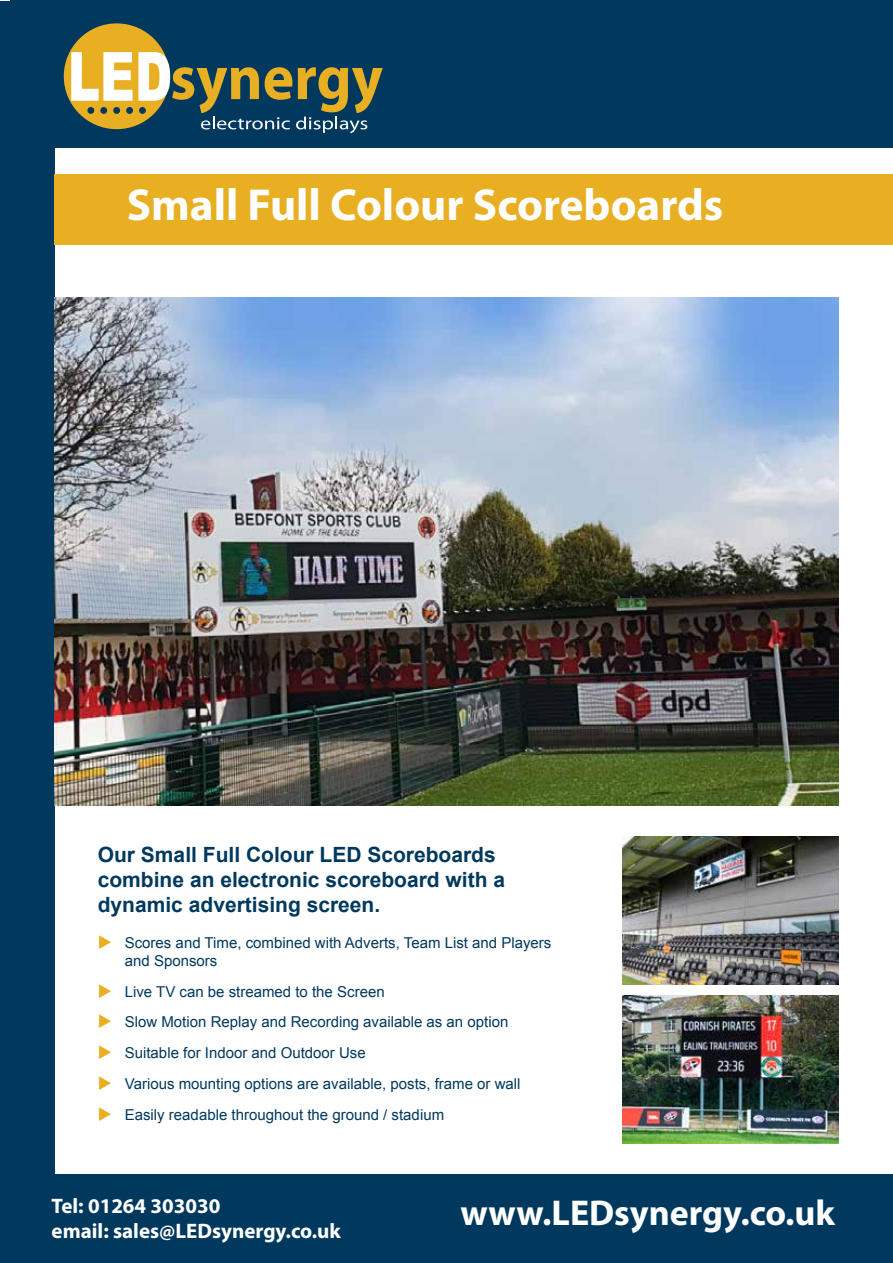
<style>
.page{position:relative;width:893px;height:1263px;background:#fff}
.page>*{position:absolute;margin:0;border:0;box-sizing:border-box;transform-origin:0 0}
.t1{font:700 45px "Myriad Pro";color:#fff}
.t2{font:700 36px "Myriad Pro";color:#fff}
.t3{font:700 21px/25.2px "Arial";color:#00395d}
.t4{font:700 21px/25.2px "Myriad Pro";color:#fff}
.t5{font:15px/30.8px "Arial";color:#00395d}
</style>
<div class="page">
<div style="left:0;top:1px;width:54px;height:1262px;background:#00395d"></div>
<div style="left:10px;top:0;width:883px;height:147px;background:#00395d"></div>
<div style="left:2px;top:1175px;width:890px;height:88px;background:#00395d"></div>
<div style="left:54px;top:174px;width:839px;height:71px;background:#e8af22"></div>
<div style="left:64px;top:23px;width:106px;height:106px;background:#e8af22;border-radius:50%"></div>
<svg style="left:71px;top:52px;width:312px;height:81px"></svg>
<div style="left:87px;top:107px;width:7px;height:7px;background:#00395d;border-radius:50%"></div>
<div style="left:100px;top:107px;width:7px;height:7px;background:#00395d;border-radius:50%"></div>
<div style="left:113px;top:107px;width:7px;height:7px;background:#00395d;border-radius:50%"></div>
<div style="left:126px;top:107px;width:7px;height:7px;background:#00395d;border-radius:50%"></div>
<div style="left:139px;top:107px;width:7px;height:7px;background:#00395d;border-radius:50%"></div>
<img style="left:54px;top:298px;width:785px;height:508px">
<img style="left:623px;top:837px;width:216px;height:147px">
<img style="left:623px;top:996px;width:216px;height:147px">
<h1 class="t1" style="left:127px;top:175px;width:598px">Small Full Colour Scoreboards</h1>
<h3 class="t3" style="left:98px;top:842px;width:409px">Our Small Full Colour LED Scoreboards combine an electronic scoreboard with a dynamic advertising screen.</h3>
<p class="t5" style="left:125px;top:934px;width:428px;line-height:18px">Scores and Time, combined with Adverts, Team List and Players and Sponsors</p>
<p class="t5" style="left:125px;top:976px;width:397px">Live TV can be streamed to the Screen<br>Slow Motion Replay and Recording available as an option Suitable for Indoor and Outdoor Use<br>Various mounting options are available, posts, frame or wall Easily readable throughout the ground / stadium</p>
<h3 class="t4" style="left:52px;top:1193px;width:291px">Tel: 01264 303030<br>email: sales@LEDsynergy.co.uk</h3>
<h2 class="t2" style="left:461px;top:1189px;width:376px">www.LEDsynergy.co.uk</h2>
</div>
